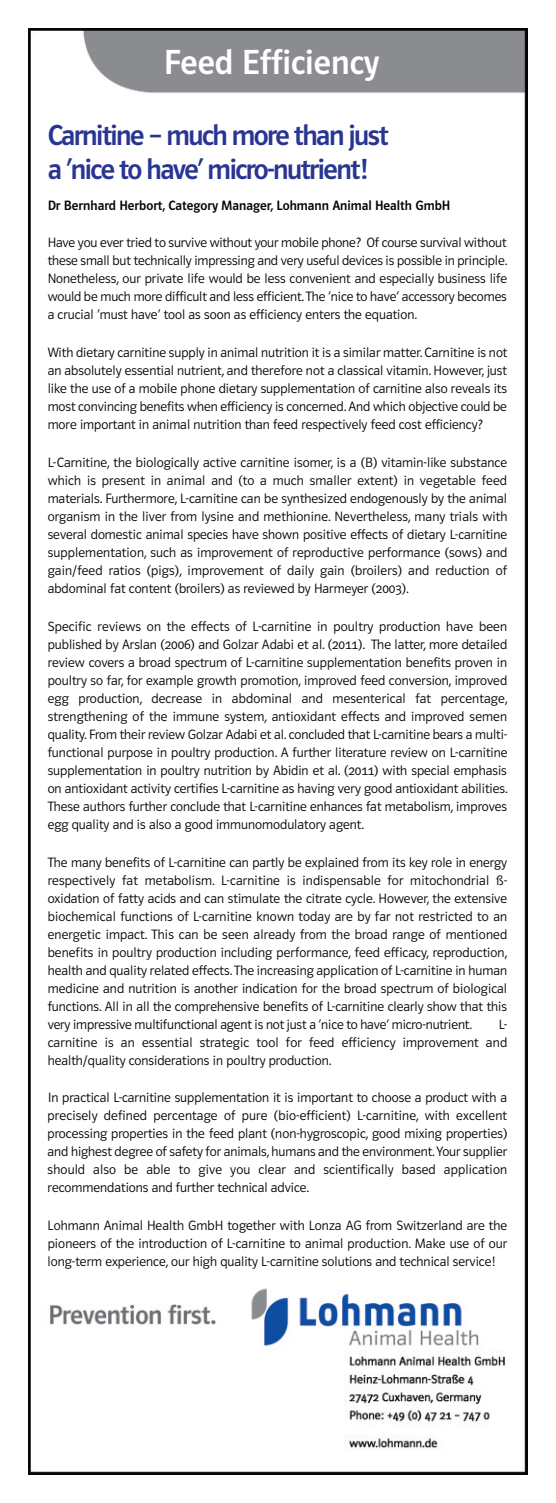
<style>
.page{position:relative;width:556px;height:1503px;background:#fff}
.page>*{position:absolute;margin:0;border:0;box-sizing:border-box;transform-origin:0 0}
.t1{font:36px "Polo 66 T Krftg";color:#fff}
.t2{font:30px/34px "Polo 66 T Krftg";letter-spacing:-.05em;color:#293592}
.t3{font:14px/18px "Polo 66 T Leicht";color:#070504;text-align:justify}
.t4{font:14px "Polo 66 T Krftg";color:#070504}
</style>
<div class="page">
<img style="left:28px;top:28px;width:499px;height:1446px">
<h1 class="t1" style="left:164px;top:40px;width:217px">Feed Efficiency</h1>
<h2 class="t2" style="left:48px;top:118px;width:342px">Carnitine – much more than just a ‘nice to have’ micro-nutrient!</h2>
<p class="t4" style="left:48px;top:197px;width:404px">Dr Bernhard Herbort, Category Manager, Lohmann Animal Health GmbH</p>
<p class="t3" style="left:48px;top:233px;width:461px">Have you ever tried to survive without your mobile phone? Of course survival without these small but technically impressing and very useful devices is possible in principle.<br>Nonetheless, our private life would be less convenient and especially business life would be much more difficult and less efficient. The ‘nice to have’ accessory becomes a crucial ‘must have’ tool as soon as efficiency enters the equation.</p>
<p class="t3" style="left:48px;top:343px;width:461px">With dietary carnitine supply in animal nutrition it is a similar matter. Carnitine is not an absolutely essential nutrient, and therefore not a classical vitamin. However, just like the use of a mobile phone dietary supplementation of carnitine also reveals its most convincing benefits when efficiency is concerned. And which objective could be more important in animal nutrition than feed respectively feed cost efficiency?</p>
<p class="t3" style="left:48px;top:453px;width:461px">L-Carnitine, the biologically active carnitine isomer, is a (B) vitamin-like substance which is present in animal and (to a much smaller extent) in vegetable feed materials. Furthermore, L-carnitine can be synthesized endogenously by the animal organism in the liver from lysine and methionine. Nevertheless, many trials with several domestic animal species have shown positive effects of dietary L-carnitine supplementation, such as improvement of reproductive performance (sows) and gain/feed ratios (pigs), improvement of daily gain (broilers) and reduction of abdominal fat content (broilers) as reviewed by Harmeyer (2003).</p>
<p class="t3" style="left:48px;top:617px;width:461px">Specific reviews on the effects of L-carnitine in poultry production have been published by Arslan (2006) and Golzar Adabi et al. (2011). The latter, more detailed review covers a broad spectrum of L-carnitine supplementation benefits proven in poultry so far, for example growth promotion, improved feed conversion, improved egg production, decrease in abdominal and mesenterical fat percentage, strengthening of the immune system, antioxidant effects and improved semen quality. From their review Golzar Adabi et al. concluded that L-carnitine bears a multi&shy;functional purpose in poultry production. A further literature review on L-carnitine supplementation in poultry nutrition by Abidin et al. (2011) with special emphasis on antioxidant activity certifies L-carnitine as having very good antioxidant abilities.<br>These authors further conclude that L-carnitine enhances fat metabolism, improves egg quality and is also a good immunomodulatory agent.</p>
<p class="t3" style="left:48px;top:852px;width:461px">The many benefits of L-carnitine can partly be explained from its key role in energy respectively fat metabolism. L-carnitine is indispensable for mitochondrial ß&shy;oxidation of fatty acids and can stimulate the citrate cycle. However, the extensive biochemical functions of L-carnitine known today are by far not restricted to an energetic impact. This can be seen already from the broad range of mentioned benefits in poultry production including performance, feed efficacy, reproduction, health and quality related effects. The increasing application of L-carnitine in human medicine and nutrition is another indication for the broad spectrum of biological functions. All in all the comprehensive benefits of L-carnitine clearly show that this very impressive multifunctional agent is not just a ‘nice to have’ micro-nutrient.</p>
<p class="t3" style="left:48px;top:1014px;width:461px;text-indent:451px">L&shy;carnitine is an essential strategic tool for feed efficiency improvement and health/quality considerations in poultry production.</p>
<p class="t3" style="left:48px;top:1088px;width:461px">In practical L-carnitine supplementation it is important to choose a product with a precisely defined percentage of pure (bio-efficient) L-carnitine, with excellent processing properties in the feed plant (non-hygroscopic, good mixing properties) and highest degree of safety for animals, humans and the environment. Your supplier should also be able to give you clear and scientifically based application recommendations and further technical advice.</p>
<p class="t3" style="left:48px;top:1216px;width:461px">Lohmann Animal Health GmbH together with Lonza AG from Switzerland are the pioneers of the introduction of L-carnitine to animal production. Make use of our long-term experience, our high quality L-carnitine solutions and technical service!</p>
</div>
